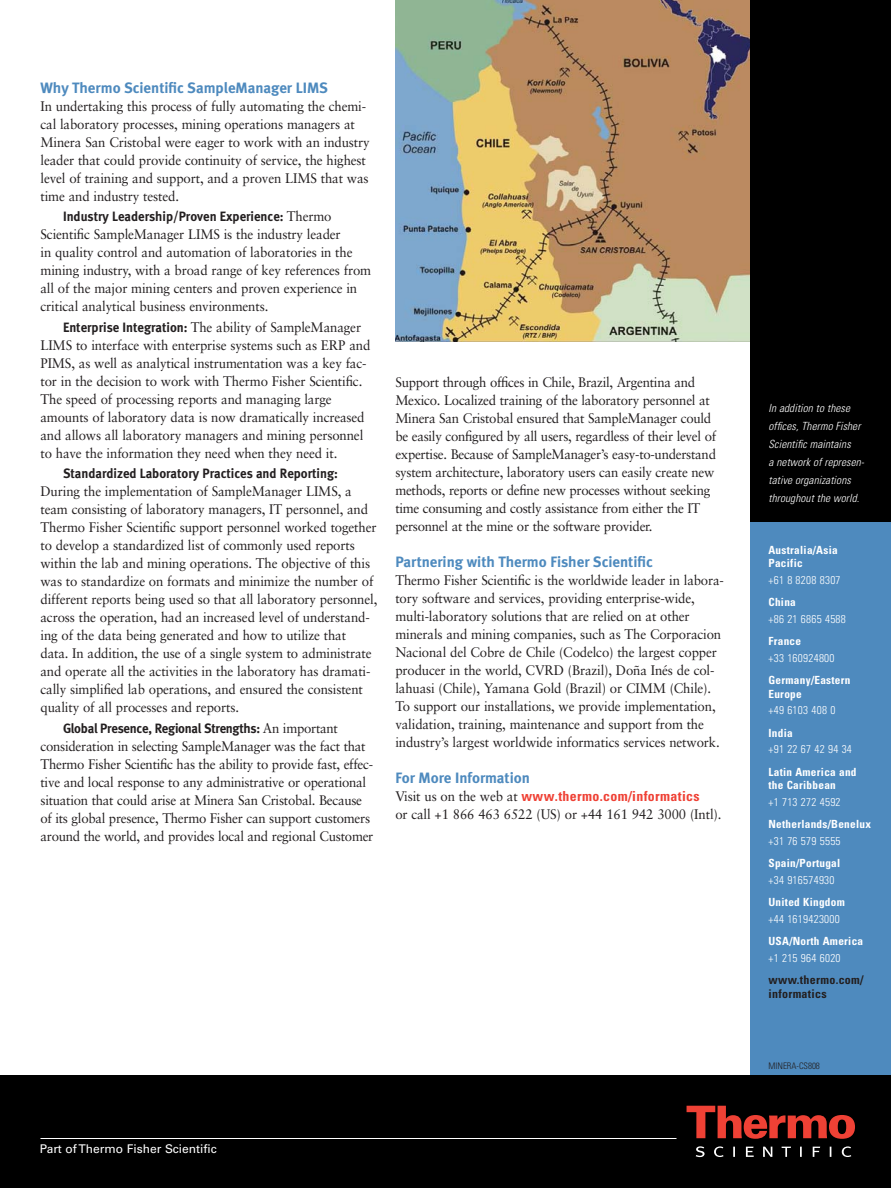
<style>
.page{position:relative;width:891px;height:1188px;background:#fff}
.page>*{position:absolute;margin:0;border:0;box-sizing:border-box;transform-origin:0 0}
.t1{font:15px "Meta Bold LF";color:#4e8abe}
.t2{font:13.8px/18px "Sabon";letter-spacing:-.01em;color:#231f20;scale:.95 1}
.t3{font:700 condensed 13.8px "Univers";letter-spacing:.025em;color:#ef4135}
.t4{font:13.5px "Meta Bold LF";color:#231f20;scale:.95 1}
.t5{font:13.5px "Meta Bold LF";letter-spacing:-.02em;color:#231f20;scale:.95 1}
.t6{font:12px "Univers";color:#fff}
.t7{font:700 condensed 12px/13.5px "Univers";letter-spacing:.025em;color:#231f20}
.t8{font:700 condensed 11.25px/13.5px "Univers";letter-spacing:.025em;color:#fff}
.t9{font:300 condensed 11.25px "Univers";letter-spacing:.025em;color:#fff}
.t10{font:italic 300 condensed 11.25px/18px "Univers";letter-spacing:.01em;color:#fff}
.t11{font:300 condensed 9px "Univers";color:#231f20}
.s1{font-family:"Sabon";font-size:13.8px}
.s2{font-family:"Meta Bold LF";font-size:13.5px}
.s3{font-family:"Sabon";font-weight:400;font-stretch:normal;color:#231f20}
</style>
<div class="page">
<img style="left:395px;top:0;width:355px;height:341px">
<div style="left:750px;top:257px;width:141px;height:931px;background:#4e8abe"></div>
<div style="left:0;top:1076px;width:891px;height:112px;background:#000"></div>
<div style="left:750px;top:0;width:141px;height:521px;background:#000"></div>
<svg style="left:687px;top:1106px;width:168px;height:33px"></svg>
<svg style="left:696px;top:1146px;width:155px;height:11px"></svg>
<hr style="left:40px;top:1138px;width:636px;height:1px;background:#fff">
<p class="t1" style="left:40px;top:82px;width:289px">Why Thermo Scientific SampleManager LIMS</p>
<p class="t2" style="left:40px;top:98px;width:348px">In undertaking this process of fully automating the chemi&shy;cal laboratory processes, mining operations managers at Minera San Cristobal were eager to work with an industry leader that could provide continuity of service, the highest level of training and support, and a proven LIMS that was time and industry tested.</p>
<p class="t4" style="left:63px;top:211px;width:284px">Industry Leadership/Proven Experience: <span class="s1">Thermo</span></p>
<p class="t2" style="left:41px;top:227px;width:350px">Scientific SampleManager LIMS is the industry leader<br>in quality control and automation of laboratories in the mining industry, with a broad range of key references from all of the major mining centers and proven experience in critical analytical business environments.</p>
<p class="t2" style="left:41px;top:319px;width:349px;text-indent:22px"><span class="s2">Enterprise Integration:</span> The ability of SampleManager LIMS to interface with enterprise systems such as ERP and PIMS, as well as analytical instrumentation was a key fac&shy;tor in the decision to work with Thermo Fisher Scientific.<br>The speed of processing reports and managing large amounts of laboratory data is now dramatically increased and allows all laboratory managers and mining personnel to have the information they need when they need it.</p>
<p class="t4" style="left:63px;top:468px;width:291px">Standardized Laboratory Practices and Reporting:</p>
<p class="t2" style="left:40px;top:483px;width:356px">During the implementation of SampleManager LIMS, a team consisting of laboratory managers, IT personnel, and Thermo Fisher Scientific support personnel worked together to develop a standardized list of commonly used reports within the lab and mining operations. The objective of this was to standardize on formats and minimize the number of different reports being used so that all laboratory personnel, across the operation, had an increased level of understand&shy;ing of the data being generated and how to utilize that data. In addition, the use of a single system to administrate and operate all the activities in the laboratory has dramati&shy;cally simplified lab operations, and ensured the consistent quality of all processes and reports.</p>
<p class="t5" style="left:63px;top:723px;width:291px">Global Presence, Regional Strengths: <span class="s1">An important</span></p>
<p class="t2" style="left:41px;top:738px;width:352px">consideration in selecting SampleManager was the fact that Thermo Fisher Scientific has the ability to provide fast, effec&shy;tive and local response to any administrative or operational situation that could arise at Minera San Cristobal. Because of its global presence, Thermo Fisher can support customers around the world, and provides local and regional Customer</p>
<p class="t2" style="left:395px;top:374px;width:339px">Support through offices in Chile, Brazil, Argentina and Mexico. Localized training of the laboratory personnel at Minera San Cristobal ensured that SampleManager could be easily configured by all users, regardless of their level of expertise. Because of SampleManager’s easy-to-understand system architecture, laboratory users can easily create new methods, reports or define new processes without seeking time consuming and costly assistance from either the IT personnel at the mine or the software provider.</p>
<p class="t1" style="left:395px;top:556px;width:259px">Partnering with Thermo Fisher Scientific</p>
<p class="t2" style="left:395px;top:572px;width:347px">Thermo Fisher Scientific is the worldwide leader in labora&shy;tory software and services, providing enterprise-wide, multi-laboratory solutions that are relied on at other minerals and mining companies, such as The Corporacion Nacional del Cobre de Chile (Codelco) the largest copper producer in the world, CVRD (Brazil), Doña Inés de col&shy;lahuasi (Chile), Yamana Gold (Brazil) or CIMM (Chile).<br>To support our installations, we provide implementation, validation, training, maintenance and support from the industry’s largest worldwide informatics services network.</p>
<p class="t1" style="left:395px;top:772px;width:136px">For More Information</p>
<p class="t3" style="left:395px;top:791px;width:306px"><span class="s3">Visit us on the web at</span> www.thermo.com/informatics</p>
<p class="t2" style="left:395px;top:806px;width:345px">or call +1 866 463 6522 (US) or +44 161 942 3000 (Intl).</p>
<p class="t6" style="left:40px;top:1144px;width:178px">Part of Thermo Fisher Scientific</p>
<p class="t10" style="left:769px;top:401px;width:97px">In addition to these offices, Thermo Fisher<br>Scientific maintains<br>a network of represen&shy;tative organizations throughout the world.</p>
<p class="t8" style="left:769px;top:544px;width:71px">Australia/Asia<br>Pacific</p>
<p class="t9" style="left:769px;top:576px;width:74px">+61 8 8208 8307</p>
<p class="t8" style="left:769px;top:597px;width:29px">China</p>
<p class="t9" style="left:769px;top:615px;width:79px">+86 21 6865 4588</p>
<p class="t8" style="left:769px;top:636px;width:34px">France</p>
<p class="t9" style="left:769px;top:654px;width:68px">+33 160924800</p>
<p class="t8" style="left:769px;top:675px;width:84px">Germany/Eastern<br>Europe</p>
<p class="t9" style="left:769px;top:706px;width:68px">+49 6103 408 0</p>
<p class="t8" style="left:769px;top:727px;width:26px">India</p>
<p class="t9" style="left:769px;top:745px;width:85px">+91 22 67 42 94 34</p>
<p class="t8" style="left:769px;top:766px;width:90px">Latin America and the Caribbean</p>
<p class="t9" style="left:769px;top:798px;width:74px">+1 713 272 4592</p>
<p class="t8" style="left:769px;top:819px;width:104px">Netherlands/Benelux</p>
<p class="t9" style="left:769px;top:837px;width:74px">+31 76 579 5555</p>
<p class="t8" style="left:769px;top:858px;width:73px">Spain/Portugal</p>
<p class="t9" style="left:769px;top:876px;width:68px">+34 916574930</p>
<p class="t8" style="left:769px;top:897px;width:78px">United Kingdom</p>
<p class="t9" style="left:769px;top:915px;width:73px">+44 1619423000</p>
<p class="t8" style="left:769px;top:936px;width:96px">USA/North America</p>
<p class="t9" style="left:769px;top:954px;width:74px">+1 215 964 6020</p>
<p class="t7" style="left:769px;top:974px;width:97px">www.thermo.com/ informatics</p>
<p class="t11" style="left:769px;top:1063px;width:53px">MINERA-CS808</p>
</div>
